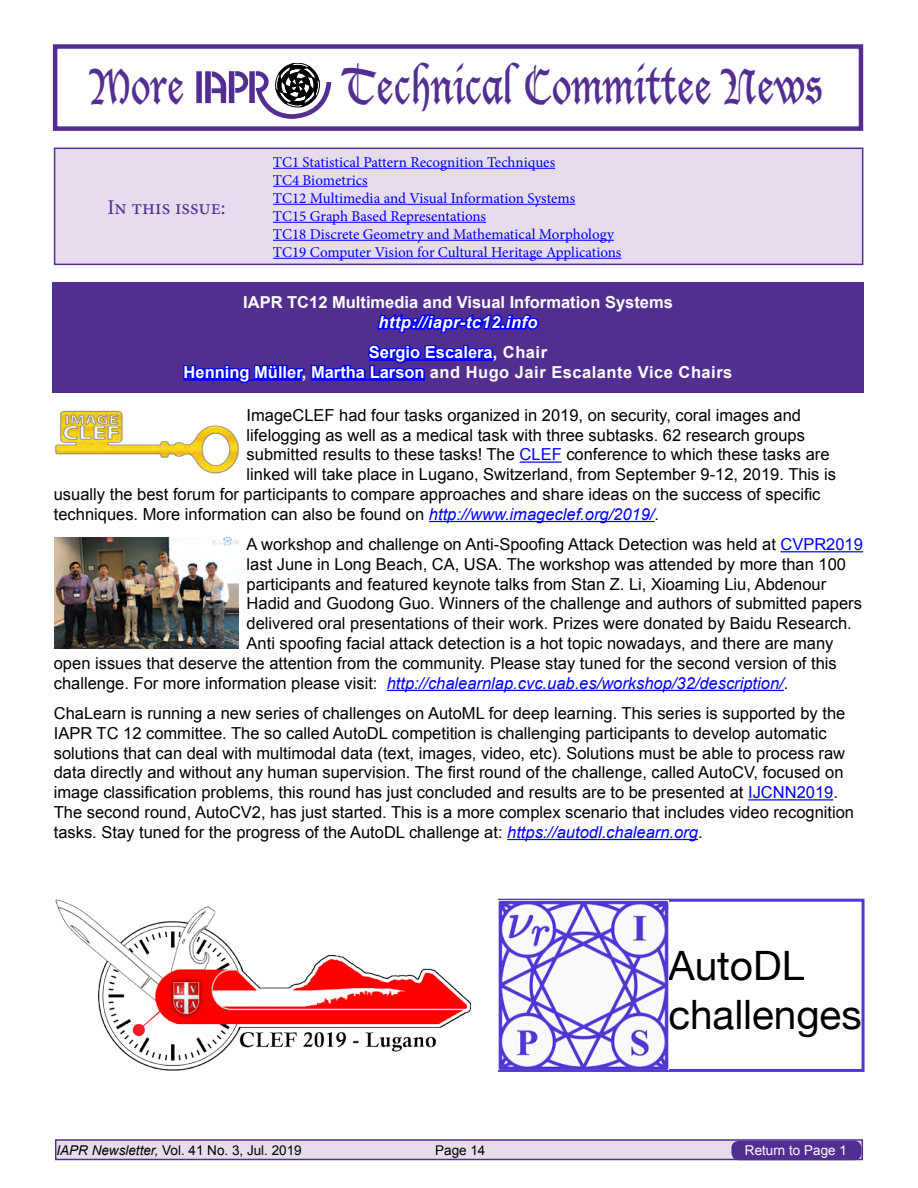
<style>
.page{position:relative;width:918px;height:1188px;background:#fff}
.page>*{position:absolute;margin:0;border:0;box-sizing:border-box;transform-origin:0 0}
.t1{font:48.3px "Lucida Blackletter";color:#522e91;scale:.83 1}
.t2{font:40.5px/48.6px "Helvetica Neue";color:#000}
.t3{font:21px "Minion Pro";color:#522e91}
.t4{font:16.5px/19.8px "Arial";color:#000}
.t5{font:700 16.5px/19.8px "Arial";color:#fff;text-align:center}
.t6{font:italic 16.5px "Arial";color:#00f}
.t7{font:italic 700 16.5px "Arial";letter-spacing:.03em;color:#fff}
.t8{font:15px/18px "Minion Pro";letter-spacing:-.01em;color:#00f}
.t9{font:13.5px "Arial";color:#000}
.t10{font:13.5px "Arial";color:#fff}
.s1{color:#00f}
.s2{font-style:italic;color:#00f}
.s3{font-style:normal;color:#000}
.s4{font-style:italic}
</style>
<div class="page">
<hr style="left:520px;top:462px;width:42px;height:1px;background:#00f">
<hr style="left:429px;top:521px;width:226px;height:1px;background:#00f">
<hr style="left:780px;top:551px;width:83px;height:1px;background:#00f">
<hr style="left:387px;top:690px;width:397px;height:1px;background:#00f">
<hr style="left:748px;top:799px;width:85px;height:2px;background:#00f">
<hr style="left:507px;top:839px;width:191px;height:1px;background:#00f">
<svg style="left:196px;top:63px;width:135px;height:56px"></svg>
<div style="left:53px;top:44px;width:810px;height:87px;border:4px solid #522e91"></div>
<div style="left:56px;top:1140px;width:806px;height:20px;background:#e7dced"></div>
<div style="left:55px;top:1139px;width:808px;height:21px;border:2px solid #522e91"></div>
<div style="left:731px;top:1141px;width:131px;height:19px;background:#522e91;border-radius:8px"></div>
<div style="left:52px;top:282px;width:812px;height:111px;background:#522e91"></div>
<svg style="left:183px;top:313px;width:356px;height:71px"></svg>
<img style="left:55px;top:410px;width:184px;height:64px">
<img style="left:54px;top:538px;width:185px;height:111px">
<img style="left:56px;top:899px;width:415px;height:172px">
<div style="left:498px;top:899px;width:367px;height:173px;border:3px solid #5236d4"></div>
<img style="left:499px;top:901px;width:169px;height:169px">
<div style="left:55px;top:148px;width:808px;height:116px;background:#e7dced"></div>
<hr style="left:273px;top:168px;width:282px;height:1px;background:#00f">
<hr style="left:273px;top:186px;width:95px;height:1px;background:#00f">
<hr style="left:273px;top:204px;width:302px;height:1px;background:#00f">
<hr style="left:273px;top:222px;width:213px;height:1px;background:#00f">
<hr style="left:273px;top:240px;width:341px;height:1px;background:#00f">
<hr style="left:273px;top:258px;width:348px;height:1px;background:#00f">
<div style="left:54px;top:148px;width:809px;height:117px;border:2px solid #522e91"></div>
<h1 class="t1" style="left:91px;top:58px;width:114px">More</h1>
<h1 class="t1" style="left:343px;top:58px;width:579px">Technical Committee News</h1>
<p class="t3" style="left:108px;top:193px;width:119px">In this issue:</p>
<p class="t8" style="left:273px;top:153px;width:350px">TC1 Statistical Pattern Recognition Techniques<br>TC4 Biometrics<br>TC12 Multimedia and Visual Information Systems<br>TC15 Graph Based Representations<br>TC18 Discrete Geometry and Mathematical Morphology TC19 Computer Vision for Cultural Heritage Applications</p>
<p class="t5" style="left:243px;top:293px;width:431px">IAPR TC12 Multimedia and Visual Information Systems</p>
<p class="t7" style="left:378px;top:311px;width:161px">http://iapr-tc12.info</p>
<p class="t5" style="left:184px;top:343px;width:550px">Sergio Escalera, Chair<br>Henning Müller, Martha Larson and Hugo Jair Escalante Vice Chairs</p>
<p class="t4" style="left:247px;top:405px;width:556px">ImageCLEF had four tasks organized in 2019, on security, coral images and</p>
<p class="t4" style="left:247px;top:425px;width:560px">lifelogging as well as a medical task with three subtasks. 62 research groups</p>
<p class="t4" style="left:247px;top:445px;width:584px">submitted results to these tasks! The <span class="s1">CLEF</span> conference to which these tasks are</p>
<p class="t4" style="left:247px;top:465px;width:591px">linked will take place in Lugano, Switzerland, from September 9-12, 2019. This is</p>
<p class="t4" style="left:54px;top:484px;width:768px">usually the best forum for participants to compare approaches and share ideas on the success of specific</p>
<p class="t4" style="left:54px;top:504px;width:607px">techniques. More information can also be found on <span class="s2">http://www.imageclef.org/2019/</span>.</p>
<p class="t4" style="left:247px;top:535px;width:618px">A workshop and challenge on Anti-Spoofing Attack Detection was held at <span class="s1">CVPR2019</span></p>
<p class="t4" style="left:247px;top:554px;width:601px">last June in Long Beach, CA, USA. The workshop was attended by more than 100</p>
<p class="t4" style="left:247px;top:574px;width:581px">participants and featured keynote talks from Stan Z. Li, Xioaming Liu, Abdenour</p>
<p class="t4" style="left:247px;top:594px;width:617px">Hadid and Guodong Guo. Winners of the challenge and authors of submitted papers</p>
<p class="t4" style="left:247px;top:614px;width:607px">delivered oral presentations of their work. Prizes were donated by Baidu Research.</p>
<p class="t4" style="left:247px;top:634px;width:588px">Anti spoofing facial attack detection is a hot topic nowadays, and there are many</p>
<p class="t4" style="left:54px;top:653px;width:784px">open issues that deserve the attention from the community. Please stay tuned for the second version of this</p>
<p class="t6" style="left:54px;top:672px;width:736px"><span class="s3">challenge. For more information please visit:</span> http://chalearnlap.cvc.uab.es/workshop/32/description/<span class="s3">.</span></p>
<p class="t4" style="left:54px;top:703px;width:802px">ChaLearn is running a new series of challenges on AutoML for deep learning. This series is supported by the IAPR TC 12 committee. The so called AutoDL competition is challenging participants to develop automatic solutions that can deal with multimodal data (text, images, video, etc). Solutions must be able to process raw data directly and without any human supervision. The first round of the challenge, called AutoCV, focused on image classification problems, this round has just concluded and results are to be presented at <span class="s1">IJCNN2019</span>.<br>The second round, AutoCV2, has just started. This is a more complex scenario that includes video recognition tasks. Stay tuned for the progress of the AutoDL challenge at: <span class="s2">https://autodl.chalearn.org</span>.</p>
<h2 class="t2" style="left:668px;top:944px;width:195px">AutoDL challenges</h2>
<p class="t9" style="left:56px;top:1141px;width:247px"><span class="s4">IAPR Newsletter,</span> Vol. 41 No. 3, Jul. 2019</p>
<p class="t9" style="left:435px;top:1141px;width:52px">Page 14</p>
<p class="t10" style="left:745px;top:1142px;width:104px">Return to Page 1</p>
</div>
